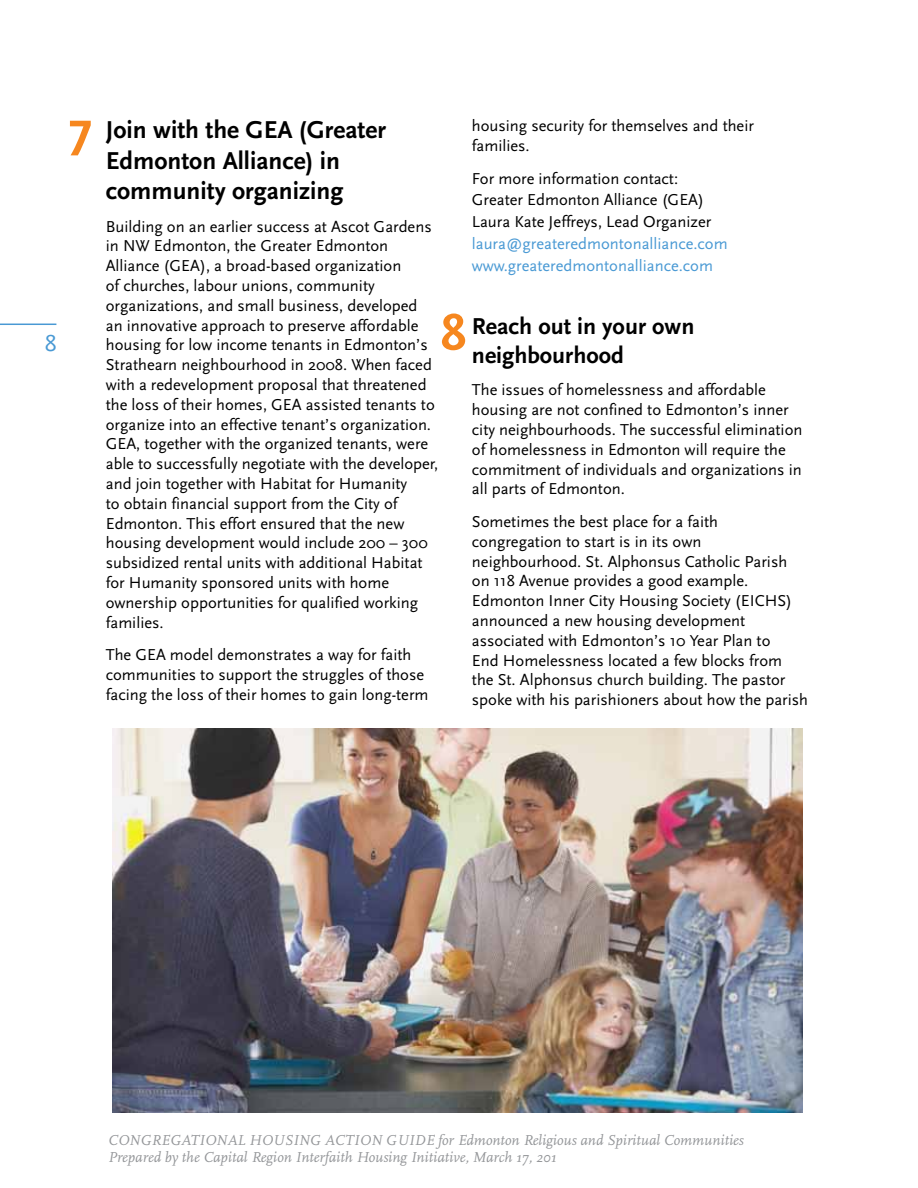
<style>
.page{position:relative;width:918px;height:1188px;background:#fff}
.page>*{position:absolute;margin:0;border:0;box-sizing:border-box;transform-origin:0 0}
.t1{font:700 52.5px "Scala Sans Caps";color:#f6871f}
.t2{font:700 25.5px/30.6px "Scala Sans";color:#000}
.t3{font:700 24px/28.8px "Scala Sans";color:#000}
.t4{font:24px "Scala Sans";color:#4999d4}
.t5{font:16.5px/19.8px "Scala Sans";color:#000}
.t6{font:16.5px/21.8px "Scala Sans";color:#4999d4}
.t7{font:italic 15px/16.5px "Scala";color:#939598}
</style>
<div class="page">
<hr style="left:0;top:324px;width:56px;height:1px;background:#4999d4">
<img style="left:112px;top:729px;width:690px;height:383px">
<h1 class="t1" style="left:67px;top:109px;width:28px">7</h1>
<h3 class="t4" style="left:45px;top:330px;width:13px">8</h3>
<p class="t5" style="left:472px;top:116px;width:284px">housing security for themselves and their families.</p>
<p class="t5" style="left:472px;top:168px;width:241px;line-height:21.8px">For more information contact:<br>Greater Edmonton Alliance (GEA)<br>Laura Kate Jeffreys, Lead Organizer</p>
<p class="t6" style="left:472px;top:233px;width:257px">laura@greateredmontonalliance.com www.greateredmontonalliance.com</p>
<h2 class="t2" style="left:106px;top:115px;width:282px">Join with the GEA (Greater<br>Edmonton Alliance) in community organizing</h2>
<p class="t5" style="left:106px;top:217px;width:334px">Building on an earlier success at Ascot Gardens in NW Edmonton, the Greater Edmonton Alliance (GEA), a broad-based organization<br>of churches, labour unions, community organizations, and small business, developed an innovative approach to preserve affordable housing for low income tenants in Edmonton’s Strathearn neighbourhood in 2008. When faced with a redevelopment proposal that threatened the loss of their homes, GEA assisted tenants to organize into an effective tenant’s organization.<br>GEA, together with the organized tenants, were able to successfully negotiate with the developer, and join together with Habitat for Humanity<br>to obtain financial support from the City of Edmonton. This effort ensured that the new housing development would include 200 – 300 subsidized rental units with additional Habitat for Humanity sponsored units with home ownership opportunities for qualified working families.</p>
<p class="t5" style="left:106px;top:645px;width:324px">The GEA model demonstrates a way for faith communities to support the struggles of those facing the loss of their homes to gain long-term</p>
<h1 class="t1" style="left:441px;top:303px;width:28px">8</h1>
<h3 class="t3" style="left:472px;top:312px;width:224px">Reach out in your own neighbourhood</h3>
<p class="t5" style="left:472px;top:380px;width:332px">The issues of homelessness and affordable housing are not confined to Edmonton’s inner city neighbourhoods. The successful elimination of homelessness in Edmonton will require the commitment of individuals and organizations in all parts of Edmonton.</p>
<p class="t5" style="left:472px;top:512px;width:338px">Sometimes the best place for a faith congregation to start is in its own neighbourhood. St. Alphonsus Catholic Parish on 118 Avenue provides a good example.<br>Edmonton Inner City Housing Society (EICHS) announced a new housing development associated with Edmonton’s 10 Year Plan to<br>End Homelessness located a few blocks from<br>the St. Alphonsus church building. The pastor spoke with his parishioners about how the parish</p>
<p class="t7" style="left:108px;top:1132px;width:637px">CONGREGATIONAL HOUSING ACTION GUIDE for Edmonton Religious and Spiritual Communities<br>Prepared by the Capital Region Interfaith Housing Initiative, March 17, 201</p>
</div>
